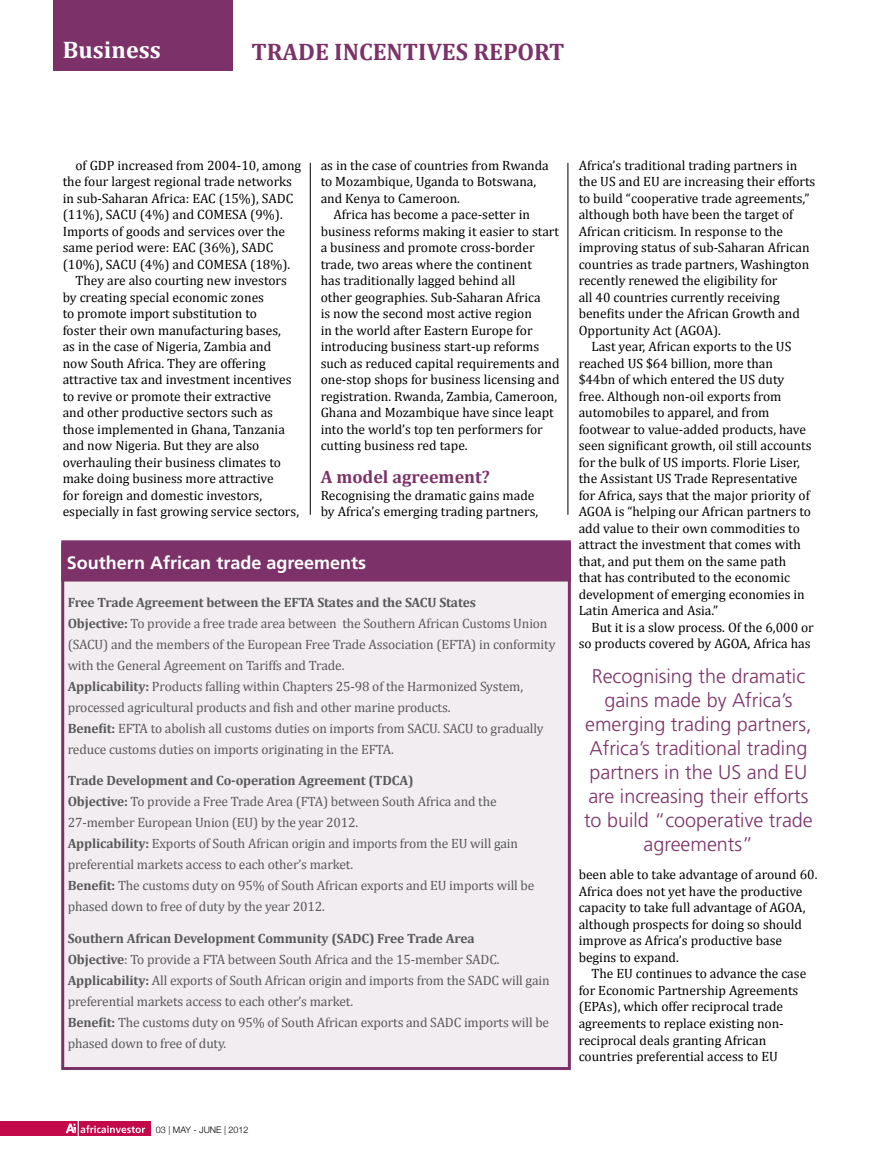
<style>
.page{position:relative;width:893px;height:1170px;background:#fff}
.page>*{position:absolute;margin:0;border:0;box-sizing:border-box;transform-origin:0 0}
.t1{font:700 24px "Cambria";color:#7c3269}
.t2{font:700 24px "Cambria";color:#fff}
.t3{font:300 19.8px/24px "Frutiger LT Std";color:#7c3269;text-align:center}
.t4{font:700 18px "Frutiger LT Std";color:#fff}
.t5{font:700 18px "Cambria";color:#7c3269}
.t6{font:13.5px/16.5px "Cambria";color:#000}
.t7{font:13.5px/21px "Cambria";letter-spacing:-.01em;color:#58595b}
.t8{font:300 9px "Helvetica Neue";color:#000}
.s1{font-weight:700}
</style>
<div class="page">
<div style="left:0;top:1120px;width:151px;height:15px;background:#c4094a"></div>
<svg style="left:66px;top:1120px;width:79px;height:16px"></svg>
<div style="left:53px;top:0;width:180px;height:71px;background:#7c3269"></div>
<div style="left:61px;top:543px;width:510px;height:526px;background:#f2edf0;border:3px solid #7c3269"></div>
<hr style="left:310px;top:163px;width:1px;height:351px;background:#000">
<hr style="left:568px;top:163px;width:1px;height:351px;background:#000">
<div style="left:61px;top:540px;width:510px;height:41px;background:#7c3269;border:2px solid #7c3269"></div>
<h1 class="t2" style="left:63px;top:35px;width:99px">Business</h1>
<h1 class="t2" style="left:70px;top:35px;width:99px">Business</h1>
<h1 class="t1" style="left:251px;top:38px;width:315px">TRADE INCENTIVES REPORT</h1>
<p class="t6" style="left:75px;top:157px;width:227px">of GDP increased from 2004-10, among</p>
<p class="t6" style="left:63px;top:173px;width:231px">the four largest regional trade networks</p>
<p class="t6" style="left:63px;top:190px;width:232px">in sub-Saharan Africa: EAC (15%), SADC</p>
<p class="t6" style="left:63px;top:206px;width:222px">(11%), SACU (4%) and COMESA (9%).</p>
<p class="t6" style="left:63px;top:223px;width:224px">Imports of goods and services over the</p>
<p class="t6" style="left:63px;top:239px;width:212px">same period were: EAC (36%), SADC</p>
<p class="t6" style="left:63px;top:256px;width:229px">(10%), SACU (4%) and COMESA (18%).</p>
<p class="t6" style="left:75px;top:272px;width:213px">They are also courting new investors</p>
<p class="t6" style="left:63px;top:289px;width:203px">by creating special economic zones</p>
<p class="t6" style="left:63px;top:305px;width:196px">to promote import substitution to</p>
<p class="t6" style="left:63px;top:322px;width:220px">foster their own manufacturing bases,</p>
<p class="t6" style="left:63px;top:338px;width:210px">as in the case of Nigeria, Zambia and</p>
<p class="t6" style="left:63px;top:355px;width:204px">now South Africa. They are offering</p>
<p class="t6" style="left:63px;top:371px;width:230px">attractive tax and investment incentives</p>
<p class="t6" style="left:63px;top:388px;width:210px">to revive or promote their extractive</p>
<p class="t6" style="left:63px;top:404px;width:212px">and other productive sectors such as</p>
<p class="t6" style="left:63px;top:421px;width:224px">those implemented in Ghana, Tanzania</p>
<p class="t6" style="left:63px;top:437px;width:198px">and now Nigeria. But they are also</p>
<p class="t6" style="left:63px;top:454px;width:220px">overhauling their business climates to</p>
<p class="t6" style="left:63px;top:470px;width:213px">make doing business more attractive</p>
<p class="t6" style="left:63px;top:487px;width:201px">for foreign and domestic investors,</p>
<p class="t6" style="left:63px;top:503px;width:238px">especially in fast growing service sectors,</p>
<p class="t6" style="left:321px;top:157px;width:230px">as in the case of countries from Rwanda to Mozambique, Uganda to Botswana, and Kenya to Cameroon.</p>
<p class="t6" style="left:321px;top:206px;width:240px;text-indent:13px">Africa has become a pace-setter in business reforms making it easier to start a business and promote cross-border trade, two areas where the continent<br>has traditionally lagged behind all<br>other geographies. Sub-Saharan Africa<br>is now the second most active region<br>in the world after Eastern Europe for introducing business start-up reforms such as reduced capital requirements and one-stop shops for business licensing and registration. Rwanda, Zambia, Cameroon, Ghana and Mozambique have since leapt into the world’s top ten performers for cutting business red tape.</p>
<h3 class="t5" style="left:321px;top:466px;width:171px">A model agreement?</h3>
<p class="t6" style="left:321px;top:487px;width:219px">Recognising the dramatic gains made by Africa’s emerging trading partners,</p>
<h3 class="t4" style="left:67px;top:552px;width:301px">Southern African trade agreements</h3>
<p class="t7" style="left:68px;top:591px;width:489px"><span class="s1">Free Trade Agreement between the EFTA States and the SACU States<br>Objective:</span> To provide a free trade area between the Southern African Customs Union (SACU) and the members of the European Free Trade Association (EFTA) in conformity with the General Agreement on Tariffs and Trade.<br><span class="s1">Applicability:</span> Products falling within Chapters 25-98 of the Harmonized System, processed agricultural products and fish and other marine products.<br><span class="s1">Benefit:</span> EFTA to abolish all customs duties on imports from SACU. SACU to gradually reduce customs duties on imports originating in the EFTA.</p>
<p class="t7" style="left:68px;top:770px;width:468px"><span class="s1">Trade Development and Co-operation Agreement (TDCA)<br>Objective:</span> To provide a Free Trade Area (FTA) between South Africa and the 27-member European Union (EU) by the year 2012.<br><span class="s1">Applicability:</span> Exports of South African origin and imports from the EU will gain preferential markets access to each other’s market.<br><span class="s1">Benefit:</span> The customs duty on 95% of South African exports and EU imports will be phased down to free of duty by the year 2012.</p>
<p class="t7" style="left:68px;top:927px;width:483px"><span class="s1">Southern African Development Community (SADC) Free Trade Area<br>Objective</span>: To provide a FTA between South Africa and the 15-member SADC.<br><span class="s1">Applicability:</span> All exports of South African origin and imports from the SADC will gain preferential markets access to each other’s market.<br><span class="s1">Benefit:</span> The customs duty on 95% of South African exports and SADC imports will be phased down to free of duty.</p>
<p class="t6" style="left:579px;top:157px;width:220px">Africa’s traditional trading partners in</p>
<p class="t6" style="left:579px;top:173px;width:238px">the US and EU are increasing their efforts</p>
<p class="t6" style="left:579px;top:190px;width:232px">to build “cooperative trade agreements,”</p>
<p class="t6" style="left:579px;top:206px;width:216px">although both have been the target of</p>
<p class="t6" style="left:579px;top:223px;width:206px">African criticism. In response to the</p>
<p class="t6" style="left:579px;top:239px;width:232px">improving status of sub-Saharan African</p>
<p class="t6" style="left:579px;top:256px;width:232px">countries as trade partners, Washington</p>
<p class="t6" style="left:579px;top:272px;width:200px">recently renewed the eligibility for</p>
<p class="t6" style="left:579px;top:289px;width:203px">all 40 countries currently receiving</p>
<p class="t6" style="left:579px;top:305px;width:223px">benefits under the African Growth and</p>
<p class="t6" style="left:579px;top:322px;width:144px">Opportunity Act (AGOA).</p>
<p class="t6" style="left:591px;top:338px;width:201px">Last year, African exports to the US</p>
<p class="t6" style="left:579px;top:355px;width:196px">reached US $64 billion, more than</p>
<p class="t6" style="left:579px;top:371px;width:207px">$44bn of which entered the US duty</p>
<p class="t6" style="left:579px;top:388px;width:204px">free. Although non-oil exports from</p>
<p class="t6" style="left:579px;top:404px;width:192px">automobiles to apparel, and from</p>
<p class="t6" style="left:579px;top:421px;width:229px">footwear to value-added products, have</p>
<p class="t6" style="left:579px;top:437px;width:234px">seen significant growth, oil still accounts</p>
<p class="t6" style="left:579px;top:454px;width:223px">for the bulk of US imports. Florie Liser,</p>
<p class="t6" style="left:579px;top:470px;width:220px">the Assistant US Trade Representative</p>
<p class="t6" style="left:579px;top:487px;width:233px">for Africa, says that the major priority of</p>
<p class="t6" style="left:579px;top:503px;width:234px">AGOA is “helping our African partners to</p>
<p class="t6" style="left:579px;top:520px;width:223px">add value to their own commodities to</p>
<p class="t6" style="left:579px;top:536px;width:224px">attract the investment that comes with</p>
<p class="t6" style="left:579px;top:553px;width:209px">that, and put them on the same path</p>
<p class="t6" style="left:579px;top:569px;width:213px">that has contributed to the economic</p>
<p class="t6" style="left:579px;top:586px;width:228px">development of emerging economies in</p>
<p class="t6" style="left:579px;top:602px;width:141px">Latin America and Asia.”</p>
<p class="t6" style="left:591px;top:619px;width:224px">But it is a slow process. Of the 6,000 or</p>
<p class="t6" style="left:579px;top:635px;width:233px">so products covered by AGOA, Africa has</p>
<h2 class="t3" style="left:584px;top:664px;width:230px">Recognising the dramatic gains made by Africa’s emerging trading partners,<br>Africa’s traditional trading partners in the US and EU are increasing their efforts to build “cooperative trade agreements”</h2>
<p class="t6" style="left:579px;top:866px;width:240px">been able to take advantage of around 60.<br>Africa does not yet have the productive capacity to take full advantage of AGOA, although prospects for doing so should improve as Africa’s productive base begins to expand.</p>
<p class="t6" style="left:579px;top:965px;width:229px;text-indent:13px">The EU continues to advance the case for Economic Partnership Agreements (EPAs), which offer reciprocal trade agreements to replace existing non&shy;reciprocal deals granting African countries preferential access to EU</p>
<p class="t8" style="left:156px;top:1124px;width:94px">03 | MAY - JUNE | 2012</p>
</div>
